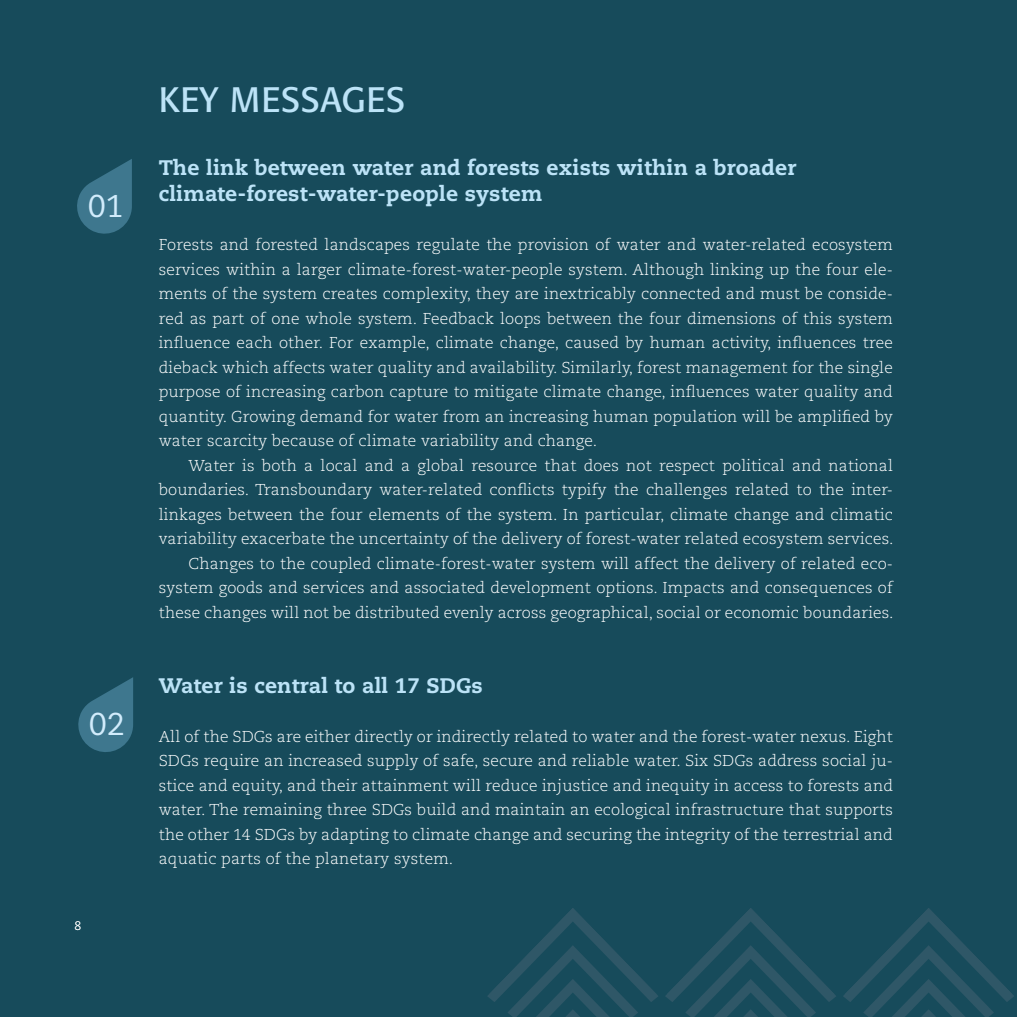
<style>
.page{position:relative;width:1017px;height:1017px;background:#174b5b}
.page>*{position:absolute;margin:0;border:0;box-sizing:border-box;transform-origin:0 0}
.t1{font:35px "Formata";letter-spacing:.02em;color:#bce3f7}
.t2{font:31.5px "Caecilia LT Std";color:#d2ecfc}
.t3{font:800 21px/26.2px "Caecilia LT Std";letter-spacing:.01em;color:#bce3f7}
.t4{font:300 15.75px/24.5px "Caecilia LT Std";letter-spacing:.01em;color:#fff;text-align:justify}
.t5{font:300 12.25px "Caecilia LT Std";color:#fff}
</style>
<div class="page">
<svg style="left:77px;top:159px;width:55px;height:75px"></svg>
<svg style="left:78px;top:677px;width:55px;height:75px"></svg>
<svg style="left:487px;top:908px;width:171px;height:109px"></svg>
<svg style="left:665px;top:908px;width:171px;height:109px"></svg>
<svg style="left:843px;top:908px;width:171px;height:109px"></svg>
<h2 class="t2" style="left:88px;top:188px;width:37px">01</h2>
<h2 class="t2" style="left:89px;top:706px;width:37px">02</h2>
<p class="t5" style="left:74px;top:918px;width:8px">8</p>
<h1 class="t1" style="left:159px;top:78px;width:248px">KEY MESSAGES</h1>
<h3 class="t3" style="left:159px;top:154px;width:639px">The link between water and forests exists within a broader climate-forest-water-people system</h3>
<p class="t4" style="left:159px;top:233px;width:736px">Forests and forested landscapes regulate the provision of water and water-related ecosystem services within a larger climate-forest-water-people system. Although linking up the four ele&shy;ments of the system creates complexity, they are inextricably connected and must be conside&shy;red as part of one whole system. Feedback loops between the four dimensions of this system influence each other. For example, climate change, caused by human activity, influences tree dieback which affects water quality and availability. Similarly, forest management for the single purpose of increasing carbon capture to mitigate climate change, influences water quality and quantity. Growing demand for water from an increasing human population will be amplified by water scarcity because of climate variability and change.</p>
<p class="t4" style="left:159px;top:453px;width:736px;text-align:right">Water is both a local and a global resource that does not respect political and national boundaries. Transboundary water-related conflicts typify the challenges related to the inter&shy;linkages between the four elements of the system. In particular, climate change and climatic variability exacerbate the uncertainty of the delivery of forest-water related ecosystem services.<br>Changes to the coupled climate-forest-water system will affect the delivery of related eco&shy;system goods and services and associated development options. Impacts and consequences of these changes will not be distributed evenly across geographical, social or economic boundaries.</p>
<h3 class="t3" style="left:159px;top:672px;width:325px">Water is central to all 17 SDGs</h3>
<p class="t4" style="left:159px;top:725px;width:736px">All of the SDGs are either directly or indirectly related to water and the forest-water nexus. Eight SDGs require an increased supply of safe, secure and reliable water. Six SDGs address social ju&shy;stice and equity, and their attainment will reduce injustice and inequity in access to forests and water. The remaining three SDGs build and maintain an ecological infrastructure that supports the other 14 SDGs by adapting to climate change and securing the integrity of the terrestrial and aquatic parts of the planetary system.</p>
</div>
